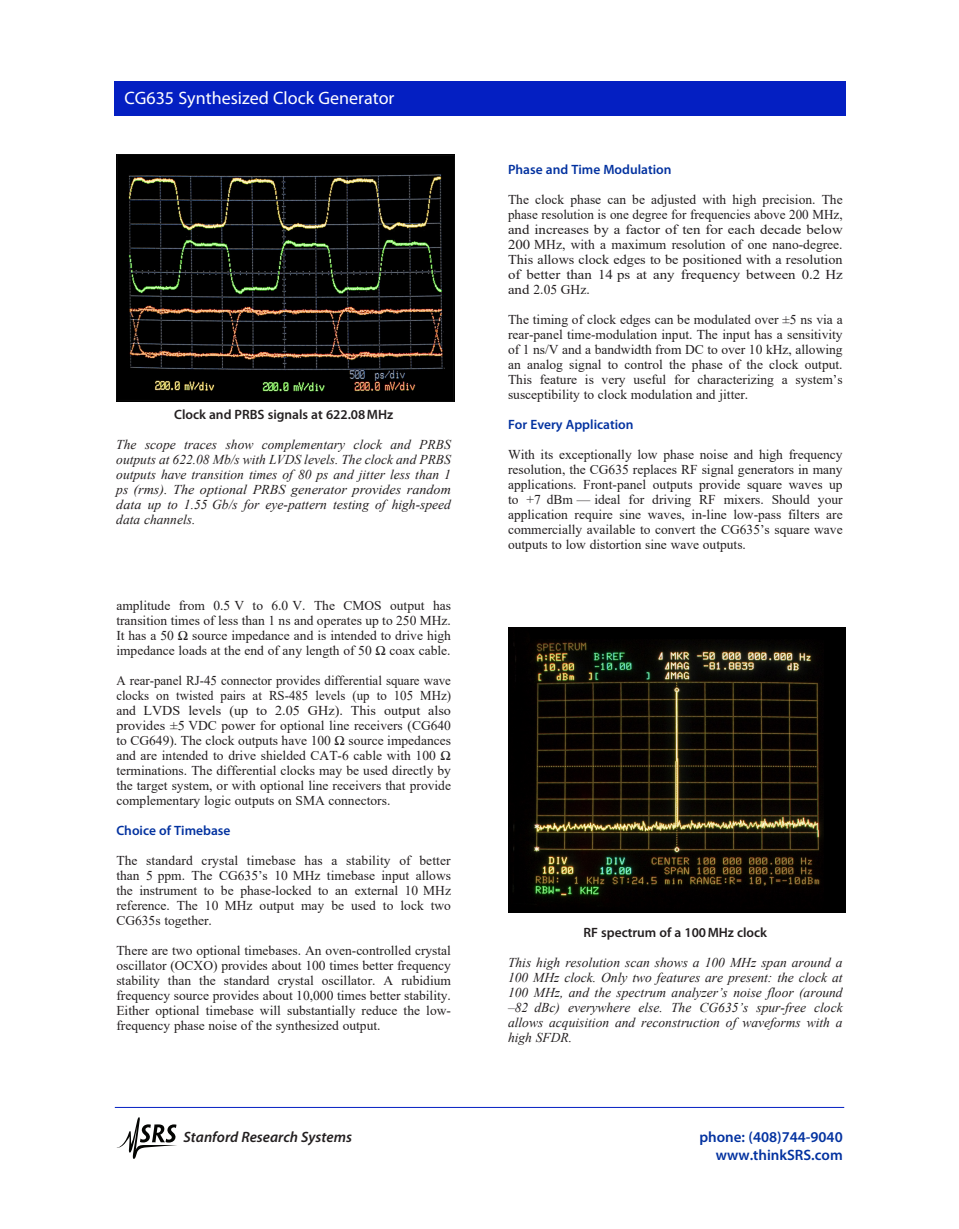
<style>
.page{position:relative;width:959px;height:1229px;background:#fff}
.page>*{position:absolute;margin:0;border:0;box-sizing:border-box;transform-origin:0 0}
.t1{font:18px "Myriad Pro";color:#fff}
.t2{font:600 15px/18px "Myriad Pro";color:#0332a0;text-align:right}
.t3{font:italic 600 15px "Myriad Pro";color:#231f20}
.t4{font:13.5px/15px "Times New Roman";color:#231f20;text-align:justify}
.t5{font:italic 13.5px/15px "Times New Roman";color:#231f20;text-align:justify}
.t6{font:13.5px/15px "Times New Roman";color:#231f20;text-align:justify;scale:.96 1}
.t7{font:600 13.5px "Myriad Pro";color:#0332a0}
.t8{font:600 13.5px "Myriad Pro";color:#231f20}
</style>
<div class="page">
<hr style="left:115px;top:1107px;width:729px;height:1px;background:#031fc2">
<svg style="left:116px;top:1117px;width:61px;height:41px"></svg>
<div style="left:115px;top:81px;width:730px;height:35px;background:#041fc2"></div>
<img style="left:117px;top:154px;width:337px;height:247px">
<img style="left:508px;top:627px;width:337px;height:285px">
<p class="t1" style="left:124px;top:87px;width:271px">CG635 Synthesized Clock Generator</p>
<p class="t8" style="left:174px;top:406px;width:221px">Clock and PRBS signals at 622.08MHz</p>
<p class="t5" style="left:116px;top:437px;width:336px">The scope traces show complementary clock and PRBS outputs at 622.08 Mb/s with LVDS levels. The clock and PRBS outputs have transition times of 80 ps and jitter less than 1 ps (rms). The optional PRBS generator provides random data up to 1.55 Gb/s for eye-pattern testing of high-speed data channels.</p>
<p class="t4" style="left:116px;top:597px;width:336px">amplitude from 0.5 V to 6.0 V. The CMOS output has transition times of less than 1 ns and operates up to 250 MHz.<br>It has a 50 Ω source impedance and is intended to drive high impedance loads at the end of any length of 50 Ω coax cable.</p>
<p class="t6" style="left:116px;top:672px;width:350px">A rear-panel RJ-45 connector provides differential square wave clocks on twisted pairs at RS-485 levels (up to 105 MHz) and LVDS levels (up to 2.05 GHz). This output also provides ±5 VDC power for optional line receivers (CG640 to CG649). The clock outputs have 100 Ω source impedances and are intended to drive shielded CAT-6 cable with 100 Ω terminations. The differential clocks may be used directly by the target system, or with optional line receivers that provide complementary logic outputs on SMA connectors.</p>
<p class="t7" style="left:116px;top:822px;width:116px">Choice of Timebase</p>
<p class="t4" style="left:116px;top:852px;width:336px">The standard crystal timebase has a stability of better than 5 ppm. The CG635’s 10 MHz timebase input allows the instrument to be phase-locked to an external 10 MHz reference. The 10 MHz output may be used to lock two CG635s together.</p>
<p class="t4" style="left:116px;top:942px;width:336px">There are two optional timebases. An oven-controlled crystal oscillator (OCXO) provides about 100 times better frequency stability than the standard crystal oscillator. A rubidium frequency source provides about 10,000 times better stability.<br>Either optional timebase will substantially reduce the low&shy;frequency phase noise of the synthesized output.</p>
<p class="t7" style="left:508px;top:161px;width:165px">Phase and Time Modulation</p>
<p class="t4" style="left:508px;top:191px;width:336px">The clock phase can be adjusted with high precision. The phase resolution is one degree for frequencies above 200 MHz, and increases by a factor of ten for each decade below 200 MHz, with a maximum resolution of one nano-degree.<br>This allows clock edges to be positioned with a resolution of better than 14 ps at any frequency between 0.2 Hz and 2.05 GHz.</p>
<p class="t4" style="left:508px;top:311px;width:336px">The timing of clock edges can be modulated over ±5 ns via a rear-panel time-modulation input. The input has a sensitivity of 1 ns/V and a bandwidth from DC to over 10 kHz, allowing an analog signal to control the phase of the clock output.<br>This feature is very useful for characterizing a system’s susceptibility to clock modulation and jitter.</p>
<p class="t7" style="left:508px;top:416px;width:127px">For Every Application</p>
<p class="t4" style="left:508px;top:446px;width:336px">With its exceptionally low phase noise and high frequency resolution, the CG635 replaces RF signal generators in many applications. Front-panel outputs provide square waves up to +7 dBm — ideal for driving RF mixers. Should your application require sine waves, in-line low-pass filters are commercially available to convert the CG635’s square wave outputs to low distortion sine wave outputs.</p>
<p class="t8" style="left:583px;top:923px;width:185px">RF spectrum of a 100MHz clock</p>
<p class="t5" style="left:508px;top:954px;width:336px">This high resolution scan shows a 100 MHz span around a 100 MHz clock. Only two features are present: the clock at 100 MHz, and the spectrum analyzer’s noise floor (around –82 dBc) everywhere else. The CG635’s spur-free clock allows acquisition and reconstruction of waveforms with a high SFDR.</p>
<p class="t3" style="left:183px;top:1127px;width:170px">Stanford Research Systems</p>
<p class="t2" style="left:699px;top:1127px;width:145px">phone: (408)744-9040 www.thinkSRS.com</p>
</div>
